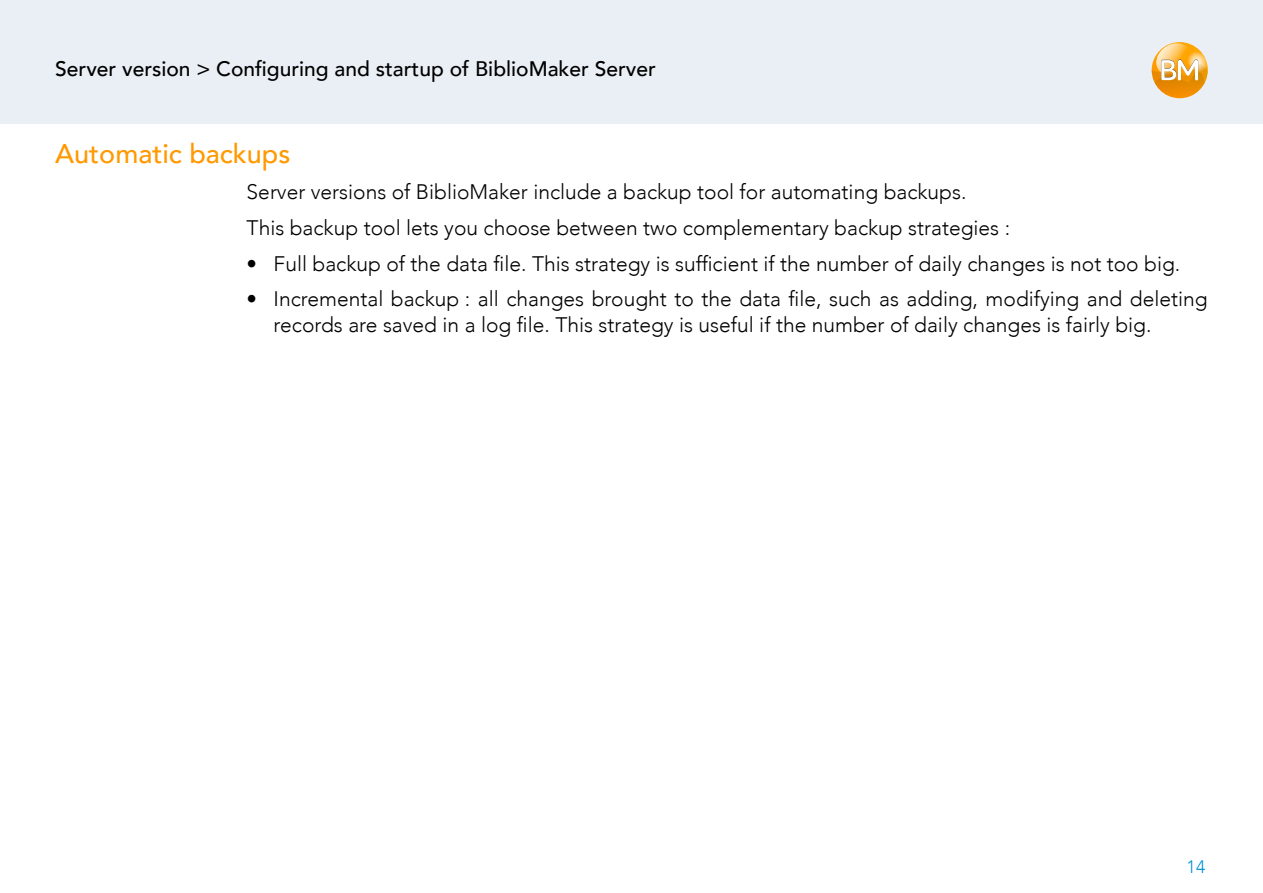
<style>
.page{position:relative;width:1263px;height:893px;background:#fff}
.page>*{position:absolute;margin:0;border:0;box-sizing:border-box;transform-origin:0 0}
.t1{font:500 27px "Avenir";color:#f90}
.t2{font:300 21px/35.8px "Avenir";color:#000}
.t3{font:500 21px "Avenir";color:#000}
.t4{font:300 18px "Avenir";color:#0091d8}
</style>
<div class="page">
<div style="left:0;top:0;width:1263px;height:123px;background:#e9eff5"></div>
<svg style="left:1152px;top:43px;width:56px;height:55px"></svg>
<p class="t3" style="left:55px;top:51px;width:602px">Server version &gt; Configuring and startup of BiblioMaker Server</p>
<p class="t1" style="left:55px;top:130px;width:237px">Automatic backups</p>
<p class="t2" style="left:247px;top:174px;width:765px">Server versions of BiblioMaker include a backup tool for automating backups.<br>This backup tool lets you choose between two complementary backup strategies :</p>
<p class="t2" style="left:247px;top:245px;width:935px">• Full backup of the data file. This strategy is sufficient if the number of daily changes is not too big.</p>
<p class="t2" style="left:274px;top:287px;width:935px;line-height:25.2px;text-indent:-27px">• Incremental backup : all changes brought to the data file, such as adding, modifying and deleting records are saved in a log file. This strategy is useful if the number of daily changes is fairly big.</p>
<p class="t4" style="left:1186px;top:856px;width:21px">14</p>
</div>
